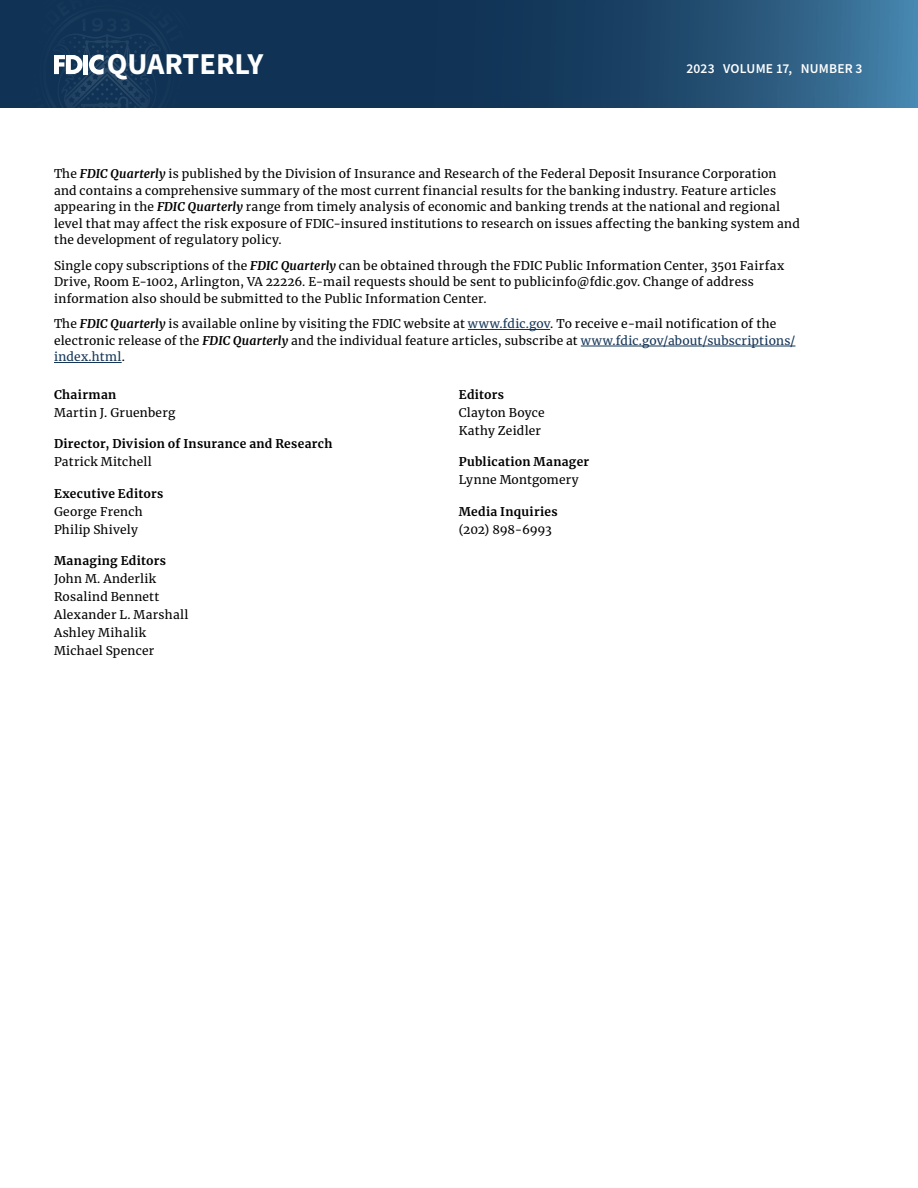
<style>
.page{position:relative;width:918px;height:1188px;background:#fff}
.page>*{position:absolute;margin:0;border:0;box-sizing:border-box;transform-origin:0 0}
.t1{font:700 30.3px "Source Sans Pro";color:#fff}
.t2{font:600 13.5px "Source Sans Pro";letter-spacing:.015em;color:#fff}
.t3{font:12px/18px "Merriweather";letter-spacing:.02em;color:#000}
.t4{font:700 12px/18px "Merriweather";letter-spacing:.025em;color:#000}
.s1{font-weight:700;font-style:italic}
.s2{color:#153557}
.s3{font-weight:700}
.s4{font-weight:400}
</style>
<div class="page">
<svg style="left:0;top:0;width:918px;height:108px;background:#1c4569"></svg>
<svg style="left:12px;top:0;width:190px;height:108px;background:#1a3b5c"></svg>
<hr style="left:468px;top:329px;width:82px;height:1px;background:#153557">
<hr style="left:581px;top:346px;width:214px;height:1px;background:#153557">
<hr style="left:54px;top:362px;width:68px;height:1px;background:#153557">
<h1 class="t1" style="left:107px;top:43px;width:158px">QUARTERLY</h1>
<p class="t2" style="left:687px;top:60px;width:178px">2023 VOLUME 17, NUMBER 3</p>
<p class="t3" style="left:54px;top:165px;width:747px;line-height:16.5px">The <span class="s1">FDIC Quarterly</span> is published by the Division of Insurance and Research of the Federal Deposit Insurance Corporation and contains a comprehensive summary of the most current financial results for the banking industry. Feature articles appearing in the <span class="s1">FDIC Quarterly</span> range from timely analysis of economic and banking trends at the national and regional level that may affect the risk exposure of FDIC-insured institutions to research on issues affecting the banking system and the development of regulatory policy.</p>
<p class="t3" style="left:54px;top:257px;width:732px;line-height:16.5px">Single copy subscriptions of the <span class="s1">FDIC Quarterly</span> can be obtained through the FDIC Public Information Center, 3501 Fairfax<br>Drive, Room E-1002, Arlington, VA 22226. E-mail requests should be sent to publicinfo@fdic.gov. Change of address information also should be submitted to the Public Information Center.</p>
<p class="t3" style="left:54px;top:315px;width:743px;line-height:16.5px">The <span class="s1">FDIC Quarterly</span> is available online by visiting the FDIC website at <span class="s2">www.fdic.gov</span>. To receive e-mail notification of the electronic release of the <span class="s1">FDIC Quarterly</span> and the individual feature articles, subscribe at <span class="s2">www.fdic.gov/about/subscriptions/ index.html</span>.</p>
<p class="t3" style="left:54px;top:385px;width:123px"><span class="s3">Chairman<br></span>Martin J. Gruenberg</p>
<p class="t4" style="left:54px;top:435px;width:280px">Director, Division of Insurance and Research<br><span class="s4">Patrick Mitchell</span></p>
<p class="t3" style="left:54px;top:484px;width:111px"><span class="s3">Executive Editors<br></span>George French<br>Philip Shively</p>
<p class="t3" style="left:54px;top:552px;width:136px"><span class="s3">Managing Editors<br></span>John M. Anderlik<br>Rosalind Bennett<br>Alexander L. Marshall<br>Ashley Mihalik<br>Michael Spencer</p>
<p class="t3" style="left:459px;top:385px;width:87px"><span class="s3">Editors<br></span>Clayton Boyce<br>Kathy Zeidler</p>
<p class="t4" style="left:459px;top:453px;width:132px">Publication Manager<br><span class="s4">Lynne Montgomery</span></p>
<p class="t4" style="left:459px;top:502px;width:100px">Media Inquiries <span class="s4">(202) 898-6993</span></p>
</div>
